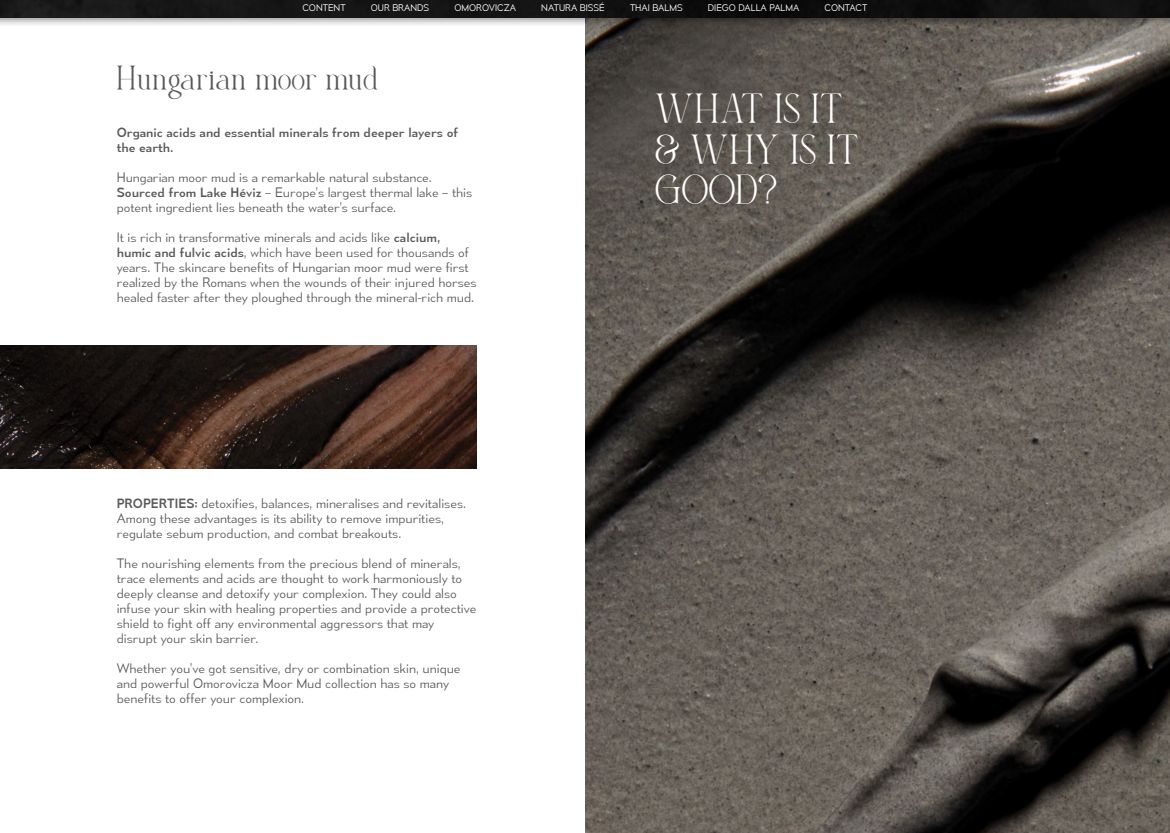
<style>
.page{position:relative;width:1170px;height:833px;background:#fff}
.page>*{position:absolute;margin:0;border:0;box-sizing:border-box;transform-origin:0 0}
.t1{font:33.75px/40.5px "Balona";color:#fff}
.t2{font:27.5px "Balona";color:#58595b}
.t3{font:12.5px/15px "Mesmerize Lt";color:#58595b}
.t4{font:12.5px/15px "Mesmerize Rg";color:#58595b}
.t5{font:8.75px "Mesmerize Lt";color:#fff}
.s1{font-family:"Mesmerize Rg"}
</style>
<div class="page">
<img style="left:585px;top:28px;width:584px;height:805px">
<img style="left:0;top:345px;width:476px;height:123px">
<div style="left:0;top:0;width:1169px;height:28px;background:#000;opacity:.42"></div>
<img style="left:0;top:0;width:1169px;height:18px">
<p class="t5" style="left:302px;top:3px;width:44px">CONTENT</p>
<p class="t5" style="left:371px;top:3px;width:60px">OUR BRANDS</p>
<p class="t5" style="left:454px;top:3px;width:63px">OMOROVICZA</p>
<p class="t5" style="left:541px;top:3px;width:65px">NATURA BISSÉ</p>
<p class="t5" style="left:630px;top:3px;width:54px">THAI BALMS</p>
<p class="t5" style="left:707px;top:3px;width:93px">DIEGO DALLA PALMA</p>
<p class="t5" style="left:824px;top:3px;width:44px">CONTACT</p>
<h2 class="t2" style="left:117px;top:58px;width:264px">Hungarian moor mud</h2>
<p class="t4" style="left:117px;top:124px;width:343px">Organic acids and essential minerals from deeper layers of the earth.</p>
<p class="t3" style="left:117px;top:169px;width:357px">Hungarian moor mud is a remarkable natural substance.<br><span class="s1">Sourced from Lake Héviz</span> – Europe’s largest thermal lake – this potent ingredient lies beneath the water’s surface.</p>
<p class="t3" style="left:117px;top:229px;width:361px">It is rich in transformative minerals and acids like <span class="s1">calcium, humic and fulvic acids</span>, which have been used for thousands of years. The skincare benefits of Hungarian moor mud were first realized by the Romans when the wounds of their injured horses healed faster after they ploughed through the mineral-rich mud.</p>
<p class="t3" style="left:117px;top:495px;width:351px"><span class="s1">PROPERTIES:</span> detoxifies, balances, mineralises and revitalises.<br>Among these advantages is its ability to remove impurities, regulate sebum production, and combat breakouts.</p>
<p class="t3" style="left:117px;top:555px;width:361px">The nourishing elements from the precious blend of minerals, trace elements and acids are thought to work harmoniously to deeply cleanse and detoxify your complexion. They could also infuse your skin with healing properties and provide a protective shield to fight off any environmental aggressors that may disrupt your skin barrier.</p>
<p class="t3" style="left:117px;top:660px;width:345px">Whether you’ve got sensitive, dry or combination skin, unique and powerful Omorovicza Moor Mud collection has so many benefits to offer your complexion.</p>
<h1 class="t1" style="left:656px;top:84px;width:205px">WHAT IS IT &amp; WHY IS IT<br>GOOD?</h1>
</div>
